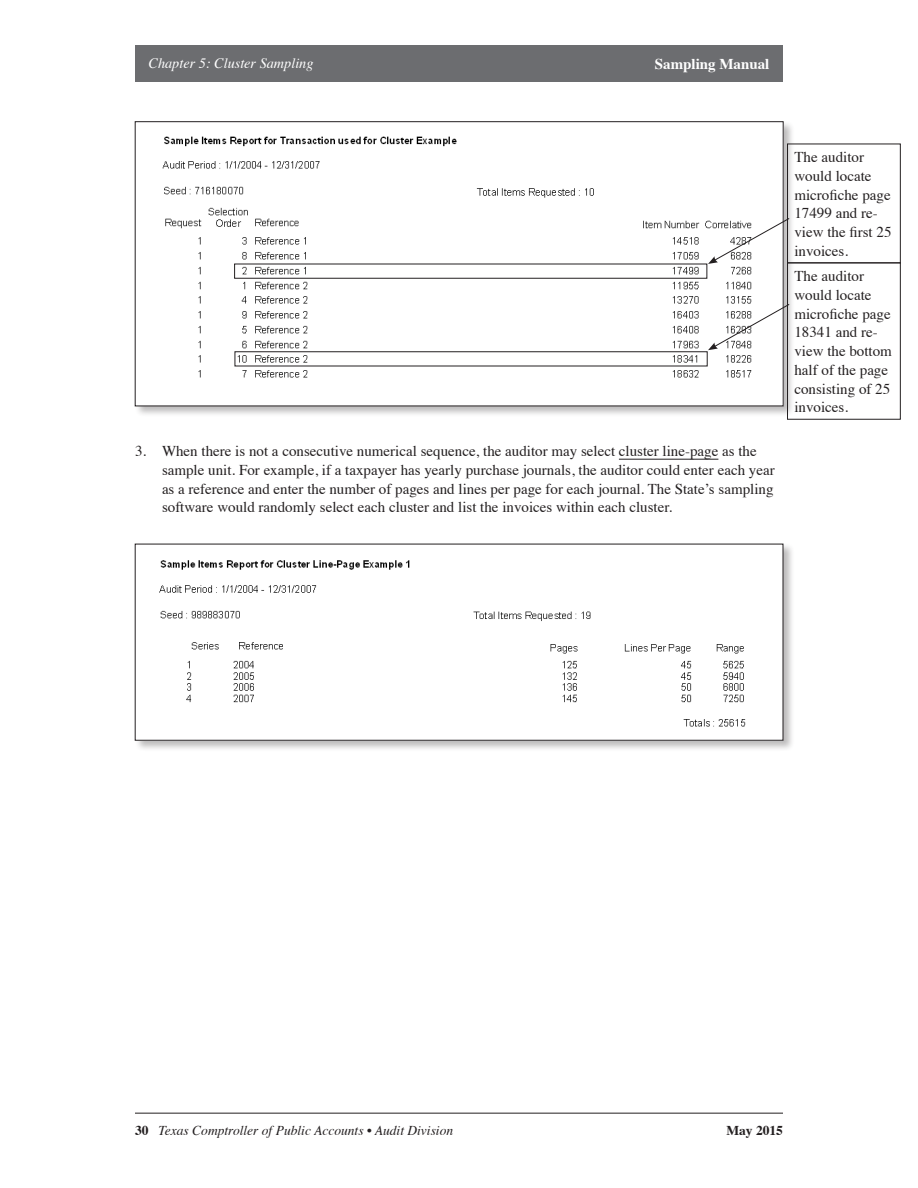
<style>
.page{position:relative;width:918px;height:1188px;background:#fff}
.page>*{position:absolute;margin:0;border:0;box-sizing:border-box;transform-origin:0 0}
.t1{font:15px/18.8px "Times";color:#231f20}
.t2{font:700 15px "Times";color:#fff}
.t3{font:italic 14.25px "Times";color:#fff}
.t4{font:italic 13.5px "Times";color:#231f20}
.t5{font:700 13.5px "Times";color:#231f20}
.s1{font-weight:700;font-style:normal}
</style>
<div class="page">
<hr style="left:135px;top:1113px;width:648px;height:1px;background:#231f20">
<div style="left:135px;top:45px;width:648px;height:36px;background:#6c6d70"></div>
<hr style="left:619px;top:459px;width:99px;height:1px;background:#231f20">
<div style="left:134px;top:121px;width:661px;height:297px;background:#231f20;opacity:.3"></div>
<img style="left:137px;top:124px;width:644px;height:280px">
<div style="left:787px;top:144px;width:114px;height:119px;border:1px solid #231f20"></div>
<div style="left:787px;top:263px;width:114px;height:156px;border:1px solid #231f20"></div>
<svg style="left:708px;top:217px;width:82px;height:47px"></svg>
<svg style="left:708px;top:303px;width:82px;height:47px"></svg>
<div style="left:134px;top:543px;width:661px;height:209px;background:#231f20;opacity:.3"></div>
<img style="left:137px;top:546px;width:644px;height:192px">
<p class="t3" style="left:148px;top:51px;width:167px">Chapter 5: Cluster Sampling</p>
<p class="t2" style="left:655px;top:50px;width:116px">Sampling Manual</p>
<p class="t1" style="left:162px;top:440px;width:614px;text-indent:-27px">3. When there is not a consecutive numerical sequence, the auditor may select cluster line-page as the sample unit. For example, if a taxpayer has yearly purchase journals, the auditor could enter each year as a reference and enter the number of pages and lines per page for each journal. The State’s sampling software would randomly select each cluster and list the invoices within each cluster.</p>
<p class="t1" style="left:794px;top:146px;width:99px">The auditor would locate microfiche page<br>17499 and re&shy;view the first 25 invoices.</p>
<p class="t1" style="left:794px;top:265px;width:99px">The auditor would locate microfiche page<br>18341 and re&shy;view the bottom half of the page consisting of 25 invoices.</p>
<p class="t4" style="left:135px;top:1119px;width:320px"><span class="s1">30</span> Texas Comptroller of Public Accounts • Audit Division</p>
<p class="t5" style="left:726px;top:1118px;width:58px">May 2015</p>
</div>
